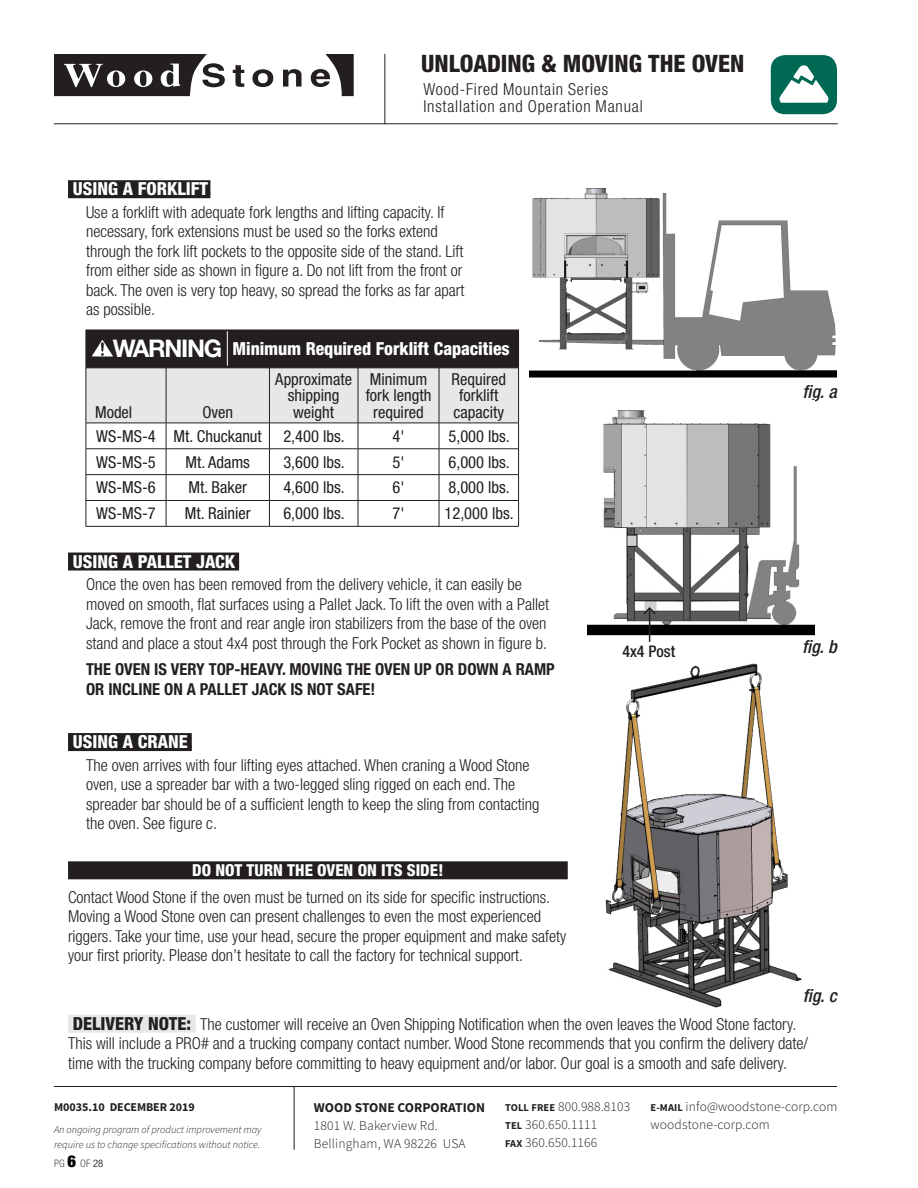
<style>
.page{position:relative;width:918px;height:1188px;background:#fff}
.page>*{position:absolute;margin:0;border:0;box-sizing:border-box;transform-origin:0 0}
.t1{font:700 24.3px "Helvetica Neue LT Std";letter-spacing:-.05em;color:#fff}
.section__TOC_trigg{font:800 condensed 24px "Helvetica Neue LT Std";color:#231f20}
.body_Centered{font:800 condensed 18px "Helvetica Neue LT Std";color:#fff}
.body_Flush_Left{font:800 condensed 18px "Helvetica Neue LT Std";letter-spacing:-.005em;color:#fff}
._03b_-_Detail_-_Mult{font:italic 500 condensed 18px "Helvetica Neue LT Std";color:#231f20}
.body_Justified___t{font:300 condensed 16.5px/19.5px "Helvetica Neue LT Std";color:#231f20}
.body_Centered-2{font:condensed 16.5px/16.5px "Helvetica Neue LT Std";color:#231f20;text-align:center}
.body_Justified___t-2{font:700 condensed 16.5px/19.5px "Helvetica Neue LT Std";color:#231f20}
.body_Justified___t-3{font:300 condensed 16.5px/17.2px "Helvetica Neue LT Std";letter-spacing:.05em;color:#231f20}
.body_Justified___t-4{font:800 condensed 16.5px "Helvetica Neue LT Std";color:#fff}
.body_Flush_Left-2{font:condensed 16.5px "Helvetica Neue LT Std";letter-spacing:-.005em;color:#231f20}
.t2{font:500 condensed 16.05px "Helvetica Neue LT Std";color:#231f20}
.t3{font:300 13.5px/18px "Source Sans Pro";letter-spacing:.01em;color:#231f20}
.t4{font:700 13.5px "Source Sans Pro";color:#231f20}
.t5{font:700 12px "Source Sans Pro";color:#231f20}
.t6{font:italic 300 10.5px/15px "Source Sans Pro";color:#231f20}
.t7{font:300 condensed 10.35px "Helvetica Neue LT Std";color:#524a47}
.s1{color:#231f20}
.s2{font-weight:800;font-size:18px}
.s3{font-weight:900;font-size:16.35px;color:#000}
.s4{color:#000}
.s5{font-weight:700;font-size:10.5px}
</style>
<div class="page">
<hr style="left:54px;top:123px;width:784px;height:1px;background:#231f20">
<svg style="left:233px;top:65px;width:11px;height:22px"></svg>
<svg style="left:54px;top:54px;width:171px;height:42px"></svg>
<svg style="left:252px;top:69px;width:21px;height:18px"></svg>
<svg style="left:283px;top:69px;width:19px;height:18px"></svg>
<svg style="left:311px;top:54px;width:43px;height:42px"></svg>
<hr style="left:384px;top:54px;width:1px;height:70px;background:#231f20">
<hr style="left:54px;top:1086px;width:783px;height:1px;background:#231f20">
<hr style="left:294px;top:1087px;width:1px;height:63px;background:#231f20">
<div style="left:771px;top:55px;width:66px;height:59px;background:#006954;border-radius:14px"></div>
<svg style="left:779px;top:65px;width:49px;height:38px"></svg>
<img style="left:530px;top:188px;width:307px;height:190px">
<img style="left:587px;top:410px;width:227px;height:229px">
<hr style="left:649px;top:608px;width:1px;height:34px;background:#231f20">
<svg style="left:642px;top:606px;width:15px;height:10px"></svg>
<div style="left:68px;top:553px;width:171px;height:18px;background:#231f20"></div>
<div style="left:68px;top:1015px;width:128px;height:18px;background:#e6e7e9"></div>
<div style="left:68px;top:733px;width:124px;height:18px;background:#231f20"></div>
<div style="left:68px;top:861px;width:500px;height:18px;background:#231f20"></div>
<div style="left:86px;top:330px;width:433px;height:38px;background:#231f20"></div>
<svg style="left:86px;top:368px;width:433px;height:158px"></svg>
<hr style="left:86px;top:526px;width:80px;height:1px;background:#231f20">
<hr style="left:166px;top:526px;width:103px;height:1px;background:#231f20">
<hr style="left:269px;top:526px;width:89px;height:1px;background:#231f20">
<hr style="left:358px;top:526px;width:81px;height:1px;background:#231f20">
<hr style="left:439px;top:526px;width:80px;height:1px;background:#231f20">
<svg style="left:93px;top:340px;width:20px;height:16px"></svg>
<div style="left:91px;top:338px;width:24px;height:20px;border:1px solid #231f20"></div>
<hr style="left:227px;top:331px;width:1px;height:35px;background:#fff">
<div style="left:68px;top:180px;width:142px;height:18px;background:#231f20"></div>
<img style="left:605px;top:663px;width:197px;height:345px">
<p class="section__TOC_trigg" style="left:421px;top:48px;width:325px">UNLOADING &amp; MOVING THE OVEN</p>
<p class="body_Justified___t-3" style="left:423px;top:80px;width:221px">Wood-Fired Mountain Series<br>Installation and Operation Manual</p>
<p class="body_Centered" style="left:73px;top:178px;width:140px">USING A FORKLIFT<span class="s1">.</span></p>
<p class="body_Justified___t" style="left:86px;top:202px;width:380px">Use a forklift with adequate fork lengths and lifting capacity. If necessary, fork extensions must be used so the forks extend through the fork lift pockets to the opposite side of the stand. Lift from either side as shown in figure a. Do not lift from the front or back. The oven is very top heavy, so spread the forks as far apart as possible.</p>
<p class="t1" style="left:113px;top:333px;width:111px">WARNING</p>
<p class="body_Flush_Left" style="left:233px;top:338px;width:279px">Minimum Required Forklift Capacities</p>
<p class="body_Flush_Left-2" style="left:95px;top:402px;width:39px">Model</p>
<p class="body_Centered-2" style="left:202px;top:404px;width:32px">Oven</p>
<p class="body_Centered-2" style="left:275px;top:371px;width:78px">Approximate shipping</p>
<p class="body_Centered-2" style="left:293px;top:404px;width:42px">weight</p>
<p class="body_Centered-2" style="left:370px;top:371px;width:59px">Minimum</p>
<p class="body_Centered-2" style="left:366px;top:387px;width:67px">fork length required</p>
<p class="body_Centered-2" style="left:452px;top:371px;width:56px">Required</p>
<p class="body_Centered-2" style="left:459px;top:387px;width:41px">forklift</p>
<p class="body_Centered-2" style="left:453px;top:404px;width:52px">capacity</p>
<p class="body_Centered-2" style="left:96px;top:428px;width:61px">WS-MS-4</p>
<p class="body_Centered-2" style="left:174px;top:428px;width:90px">Mt. Chuckanut</p>
<p class="body_Centered-2" style="left:283px;top:428px;width:63px">2,400 lbs.</p>
<p class="body_Centered-2" style="left:393px;top:428px;width:13px">4'</p>
<p class="body_Centered-2" style="left:448px;top:428px;width:63px">5,000 lbs.</p>
<p class="body_Centered-2" style="left:96px;top:453px;width:61px">WS-MS-5</p>
<p class="body_Centered-2" style="left:186px;top:453px;width:66px">Mt. Adams</p>
<p class="body_Centered-2" style="left:283px;top:453px;width:63px">3,600 lbs.</p>
<p class="body_Centered-2" style="left:393px;top:453px;width:13px">5'</p>
<p class="body_Centered-2" style="left:448px;top:453px;width:63px">6,000 lbs.</p>
<p class="body_Centered-2" style="left:96px;top:479px;width:61px">WS-MS-6</p>
<p class="body_Centered-2" style="left:188px;top:479px;width:60px">Mt. Baker</p>
<p class="body_Centered-2" style="left:283px;top:479px;width:63px">4,600 lbs.</p>
<p class="body_Centered-2" style="left:393px;top:479px;width:13px">6'</p>
<p class="body_Centered-2" style="left:448px;top:479px;width:63px">8,000 lbs.</p>
<p class="body_Centered-2" style="left:96px;top:505px;width:61px">WS-MS-7</p>
<p class="body_Centered-2" style="left:185px;top:505px;width:67px">Mt. Rainier</p>
<p class="body_Centered-2" style="left:283px;top:505px;width:63px">6,000 lbs.</p>
<p class="body_Centered-2" style="left:393px;top:505px;width:13px">7'</p>
<p class="body_Centered-2" style="left:444px;top:505px;width:71px">12,000 lbs.</p>
<p class="body_Centered" style="left:73px;top:550px;width:169px">USING A PALLET JACK<span class="s1">.</span></p>
<p class="body_Justified___t" style="left:86px;top:575px;width:465px">Once the oven has been removed from the delivery vehicle, it can easily be moved on smooth, flat surfaces using a Pallet Jack. To lift the oven with a Pallet Jack, remove the front and rear angle iron stabilizers from the base of the oven stand and place a stout 4x4 post through the Fork Pocket as shown in figure b.</p>
<p class="body_Justified___t-2" style="left:86px;top:659px;width:470px">THE OVEN IS VERY TOP-HEAVY. MOVING THE OVEN UP OR DOWN A RAMP<br>OR INCLINE ON A PALLET JACK IS NOT SAFE!</p>
<p class="body_Centered" style="left:73px;top:731px;width:121px">USING A CRANE<span class="s1">.</span></p>
<p class="body_Justified___t" style="left:86px;top:755px;width:455px">The oven arrives with four lifting eyes attached. When craning a Wood Stone oven, use a spreader bar with a two-legged sling rigged on each end. The spreader bar should be of a sufficient length to keep the sling from contacting the oven. See figure c.</p>
<p class="body_Justified___t-4" style="left:192px;top:860px;width:253px">DO NOT TURN THE OVEN ON ITS SIDE!</p>
<p class="body_Justified___t" style="left:68px;top:887px;width:500px">Contact Wood Stone if the oven must be turned on its side for specific instructions.<br>Moving a Wood Stone oven can present challenges to even the most experienced riggers. Take your time, use your head, secure the proper equipment and make safety your first priority. Please don’t hesitate to call the factory for technical support.</p>
<p class="_03b_-_Detail_-_Mult" style="left:802px;top:381px;width:36px">fig. a</p>
<p class="t2" style="left:622px;top:641px;width:54px">4x4 Post</p>
<p class="_03b_-_Detail_-_Mult" style="left:802px;top:636px;width:36px">fig. b</p>
<p class="_03b_-_Detail_-_Mult" style="left:803px;top:985px;width:35px">fig. c</p>
<p class="body_Justified___t" style="left:68px;top:1014px;width:742px"><span class="s2">DELIVERY NOTE:</span> The customer will receive an Oven Shipping Notification when the oven leaves the Wood Stone factory.<br>This will include a PRO# and a trucking company contact number. Wood Stone recommends that you confirm the delivery date/ time with the trucking company before committing to heavy equipment and/or labor. Our goal is a smooth and safe delivery.</p>
<p class="t5" style="left:54px;top:1099px;width:142px">M0035.10 DECEMBER 2019</p>
<p class="t6" style="left:54px;top:1122px;width:209px">An ongoing program of product improvement may require us to change specifications without notice.</p>
<p class="t7" style="left:54px;top:1158px;width:50px">PG <span class="s3">6</span> OF <span class="s4">28</span></p>
<p class="t4" style="left:314px;top:1098px;width:173px">WOOD STONE CORPORATION</p>
<p class="t3" style="left:314px;top:1116px;width:153px">1801 W. Bakerview Rd.<br>Bellingham, WA 98226 USA</p>
<p class="t3" style="left:505px;top:1098px;width:127px"><span class="s5">TOLL FREE</span> 800.988.8103<br><span class="s5">TEL</span> 360.650.1111<br><span class="s5">FAX</span> 360.650.1166</p>
<p class="t3" style="left:651px;top:1098px;width:189px"><span class="s5">E-MAIL</span> info@woodstone-corp.com woodstone-corp.com</p>
</div>
